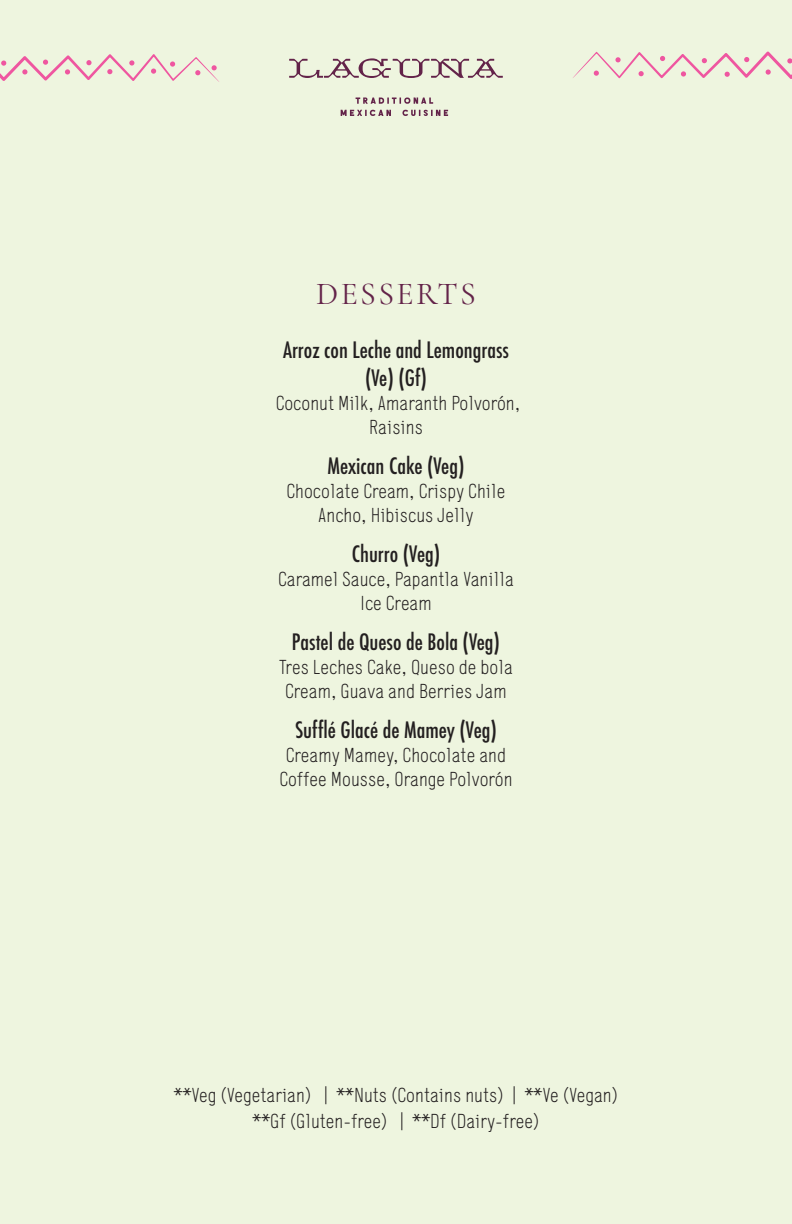
<style>
.page{position:relative;width:792px;height:1224px;background:#eef5df}
.page>*{position:absolute;margin:0;border:0;box-sizing:border-box;transform-origin:0 0}
.t1{font:32px "Cormorant Garamond";letter-spacing:.075em;color:#632349}
.t2{font:500 condensed 22px/28px "Futura";color:#231f20;text-align:center}
.t3{font:300 20px/24px "Generika";color:#231f20;text-align:center}
</style>
<div class="page">
<svg style="left:289px;top:58px;width:214px;height:20px"></svg>
<svg style="left:356px;top:97px;width:77px;height:7px"></svg>
<svg style="left:341px;top:110px;width:50px;height:6px"></svg>
<svg style="left:402px;top:110px;width:46px;height:6px"></svg>
<svg style="left:573px;top:51px;width:219px;height:28px"></svg>
<svg style="left:0;top:54px;width:219px;height:28px"></svg>
<h1 class="t1" style="left:316px;top:274px;width:161px">DESSERTS</h1>
<p class="t2" style="left:283px;top:336px;width:227px">Arroz con Leche and Lemongrass (Ve) (Gf)</p>
<p class="t3" style="left:276px;top:391px;width:246px">Coconut Milk, Amaranth Polvorón,<br>Raisins</p>
<p class="t2" style="left:327px;top:452px;width:139px">Mexican Cake (Veg)</p>
<p class="t3" style="left:287px;top:479px;width:220px">Chocolate Cream, Crispy Chile<br>Ancho, Hibiscus Jelly</p>
<p class="t2" style="left:352px;top:540px;width:90px">Churro (Veg)</p>
<p class="t3" style="left:278px;top:567px;width:237px">Caramel Sauce, Papantla Vanilla<br>Ice Cream</p>
<p class="t2" style="left:292px;top:628px;width:210px">Pastel de Queso de Bola (Veg)</p>
<p class="t3" style="left:279px;top:655px;width:235px">Tres Leches Cake, Queso de bola<br>Cream, Guava and Berries Jam</p>
<p class="t2" style="left:295px;top:716px;width:203px">Sufflé Glacé de Mamey (Veg)</p>
<p class="t3" style="left:279px;top:743px;width:235px">Creamy Mamey, Chocolate and<br>Coffee Mousse, Orange Polvorón</p>
<p class="t3" style="left:174px;top:1082px;width:446px;line-height:26px">**Veg (Vegetarian) | **Nuts (Contains nuts) | **Ve (Vegan) **Gf (Gluten-free) | **Df (Dairy-free)</p>
</div>
